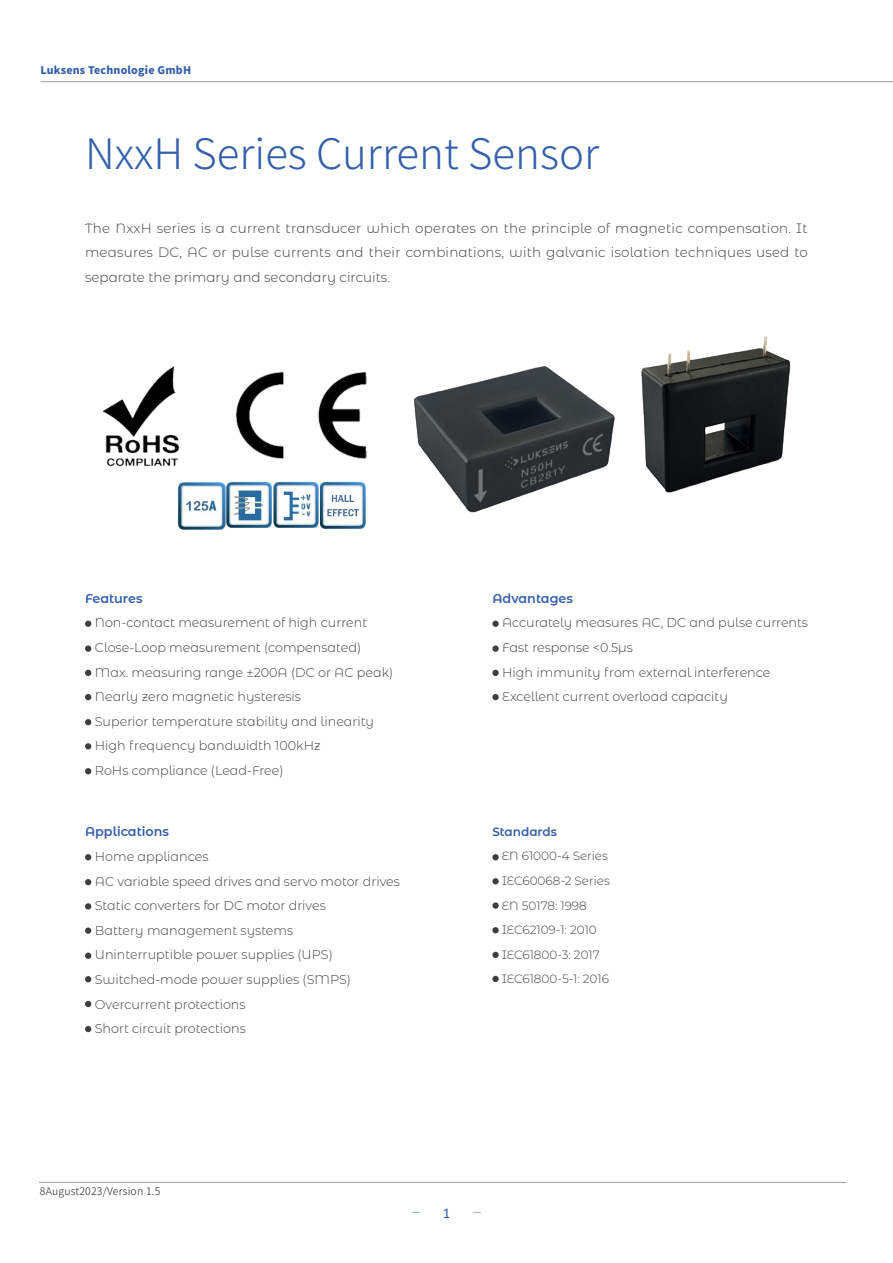
<style>
.page{position:relative;width:893px;height:1263px;background:#fff}
.page>*{position:absolute;margin:0;border:0;box-sizing:border-box;transform-origin:0 0}
.主标题{font:300 42px "Source Han Sans CN";color:#325eab}
.t1{font:15px "Calibri";color:#325eab}
.正文{font:300 13.5px/24.6px "Montserrat Alternates";color:#3e3e3f;text-align:justify}
.正文-2{font:300 12.75px "Montserrat Alternates";color:#3e3e3f}
.正文-3{font:600 12.75px "Montserrat Alternates";color:#325eab}
.正文-4{font:300 12px "Montserrat Alternates";color:#3e3e3f}
.正文-5{font:600 12px "Montserrat Alternates";color:#325eab}
.t2{font:800 10.5px "Source Han Sans CN";letter-spacing:.02em;color:#325eab}
.t3{font:300 10.5px "Source Han Sans CN";letter-spacing:.02em;color:#231f20}
</style>
<div class="page">
<hr style="left:40px;top:81px;width:853px;height:1px;background:#231f20">
<hr style="left:39px;top:1182px;width:808px;height:1px;background:#231f20">
<img style="left:102px;top:366px;width:78px;height:101px">
<img style="left:235px;top:372px;width:132px;height:87px">
<svg style="left:85px;top:621px;width:6px;height:6px"></svg>
<svg style="left:85px;top:854px;width:6px;height:6px"></svg>
<div style="left:492px;top:621px;width:7px;height:6px;background:#3e3e3f;border-radius:50%"></div>
<div style="left:492px;top:854px;width:7px;height:6px;background:#3e3e3f;border-radius:50%"></div>
<svg style="left:85px;top:743px;width:6px;height:6px"></svg>
<div style="left:85px;top:645px;width:6px;height:7px;background:#3e3e3f;border-radius:50%"></div>
<svg style="left:85px;top:879px;width:6px;height:6px"></svg>
<svg style="left:492px;top:645px;width:7px;height:7px"></svg>
<div style="left:492px;top:878px;width:7px;height:6px;background:#3e3e3f;border-radius:50%"></div>
<svg style="left:85px;top:768px;width:6px;height:6px"></svg>
<svg style="left:85px;top:670px;width:6px;height:6px"></svg>
<svg style="left:85px;top:903px;width:6px;height:6px"></svg>
<div style="left:492px;top:670px;width:7px;height:6px;background:#3e3e3f;border-radius:50%"></div>
<svg style="left:492px;top:902px;width:7px;height:7px"></svg>
<svg style="left:85px;top:694px;width:6px;height:6px"></svg>
<div style="left:85px;top:927px;width:6px;height:7px;background:#3e3e3f;border-radius:50%"></div>
<div style="left:492px;top:694px;width:7px;height:6px;background:#3e3e3f;border-radius:50%"></div>
<div style="left:492px;top:927px;width:7px;height:6px;background:#3e3e3f;border-radius:50%"></div>
<div style="left:492px;top:952px;width:7px;height:6px;background:#3e3e3f;border-radius:50%"></div>
<div style="left:492px;top:976px;width:7px;height:6px;background:#3e3e3f;border-radius:50%"></div>
<svg style="left:85px;top:719px;width:6px;height:6px"></svg>
<div style="left:85px;top:952px;width:6px;height:7px;background:#3e3e3f;border-radius:50%"></div>
<svg style="left:85px;top:976px;width:6px;height:6px"></svg>
<svg style="left:85px;top:1001px;width:6px;height:6px"></svg>
<svg style="left:85px;top:1026px;width:6px;height:6px"></svg>
<img style="left:227px;top:483px;width:45px;height:45px">
<img style="left:274px;top:483px;width:91px;height:45px">
<img style="left:179px;top:483px;width:46px;height:46px">
<img style="left:413px;top:336px;width:378px;height:177px">
<p class="t2" style="left:40px;top:64px;width:152px">Luksens Technologie GmbH</p>
<p class="主标题" style="left:85px;top:130px;width:516px">NxxH Series Current Sensor</p>
<p class="正文" style="left:85px;top:215px;width:724px">The NxxH series is a current transducer which operates on the principle of magnetic compensation. It measures DC, AC or pulse currents and their combinations, with galvanic isolation techniques used to separate the primary and secondary circuits.</p>
<p class="正文-3" style="left:85px;top:589px;width:59px">Features</p>
<p class="正文-2" style="left:95px;top:614px;width:274px">Non-contact measurement of high current</p>
<p class="正文-2" style="left:95px;top:639px;width:268px">Close-Loop measurement (compensated)</p>
<p class="正文-2" style="left:95px;top:663px;width:300px">Max. measuring range ±200A (DC or AC peak)</p>
<p class="正文-2" style="left:95px;top:688px;width:208px">Nearly zero magnetic hysteresis</p>
<p class="正文-2" style="left:95px;top:713px;width:281px">Superior temperature stability and linearity</p>
<p class="正文-2" style="left:95px;top:737px;width:227px">High frequency bandwidth 100kHz</p>
<p class="正文-2" style="left:95px;top:762px;width:190px">RoHs compliance (Lead-Free)</p>
<p class="正文-3" style="left:85px;top:823px;width:86px">Applications</p>
<p class="正文-2" style="left:95px;top:848px;width:115px">Home appliances</p>
<p class="正文-2" style="left:95px;top:872px;width:307px">AC variable speed drives and servo motor drives</p>
<p class="正文-2" style="left:95px;top:897px;width:232px">Static converters for DC motor drives</p>
<p class="正文-2" style="left:95px;top:921px;width:200px">Battery management systems</p>
<p class="正文-2" style="left:95px;top:946px;width:239px">Uninterruptible power supplies (UPS)</p>
<p class="正文-2" style="left:95px;top:971px;width:258px">Switched-mode power supplies (SMPS)</p>
<p class="正文-2" style="left:95px;top:995px;width:152px">Overcurrent protections</p>
<p class="正文-2" style="left:95px;top:1020px;width:152px">Short circuit protections</p>
<p class="正文-3" style="left:492px;top:589px;width:82px">Advantages</p>
<p class="正文-2" style="left:502px;top:614px;width:307px">Accurately measures AC, DC and pulse currents</p>
<p class="正文-2" style="left:502px;top:639px;width:132px">Fast response &lt;0.5μs</p>
<p class="正文-2" style="left:502px;top:663px;width:270px">High immunity from external interference</p>
<p class="正文-2" style="left:502px;top:688px;width:227px">Excellent current overload capacity</p>
<p class="正文-5" style="left:492px;top:823px;width:66px">Standards</p>
<p class="正文-4" style="left:502px;top:848px;width:108px">EN 61000-4 Series</p>
<p class="正文-4" style="left:502px;top:872px;width:110px">IEC60068-2 Series</p>
<p class="正文-4" style="left:502px;top:897px;width:87px">EN 50178: 1998</p>
<p class="正文-4" style="left:502px;top:922px;width:97px">IEC62109-1: 2010</p>
<p class="正文-4" style="left:502px;top:946px;width:100px">IEC61800-3: 2017</p>
<p class="正文-4" style="left:502px;top:971px;width:109px">IEC61800-5-1: 2016</p>
<p class="t3" style="left:40px;top:1185px;width:122px">8August2023/Version 1.5</p>
<p class="t1" style="left:443px;top:1203px;width:9px">1</p>
</div>
